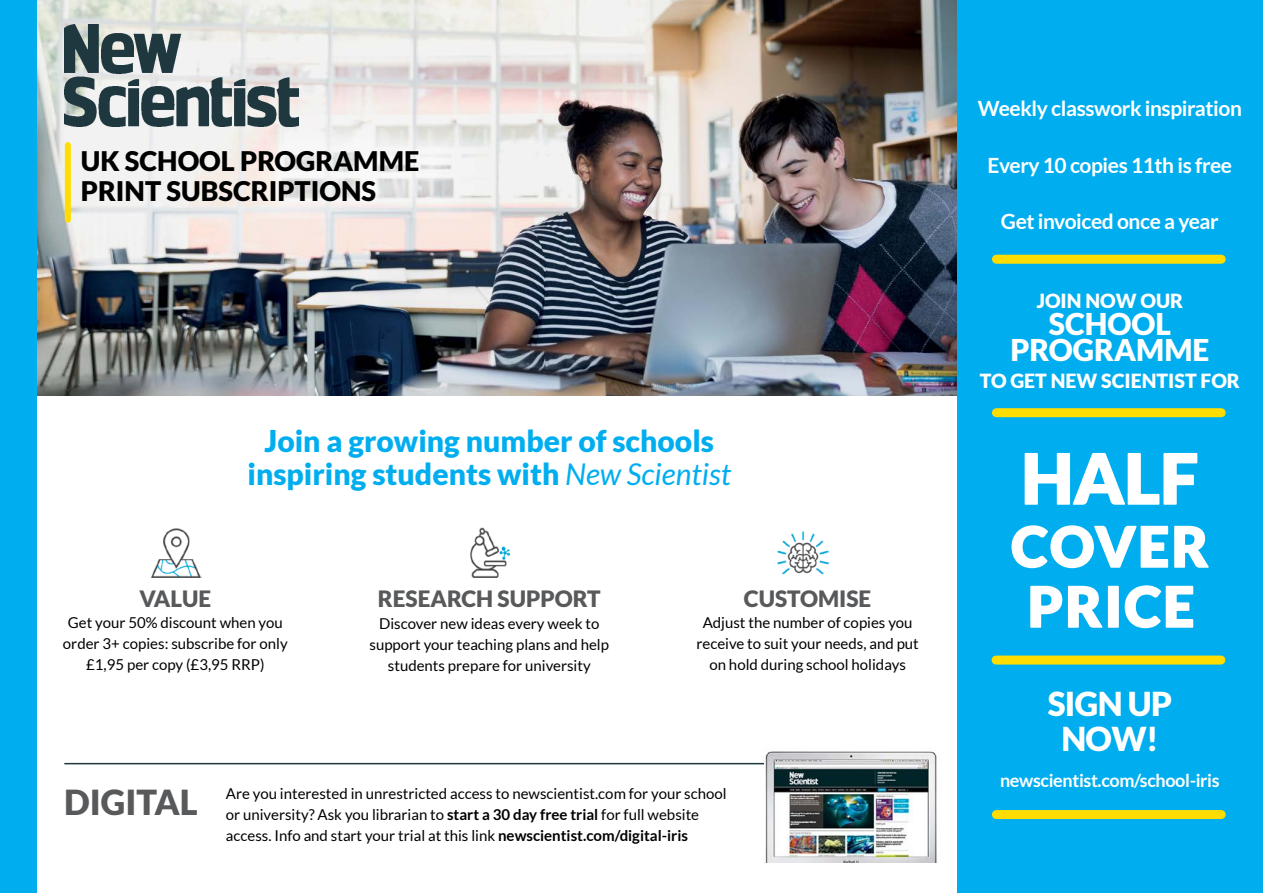
<style>
.page{position:relative;width:1263px;height:893px;background:#fff}
.page>*{position:absolute;margin:0;border:0;box-sizing:border-box;transform-origin:0 0}
.t1{font:900 69px "Lato";color:#fff}
.t2{font:900 55.5px/60px "Lato";letter-spacing:.04em;color:#fff}
.t3{font:900 34.5px "Lato";color:#58595b}
.t4{font:900 33px/35.4px "Lato";letter-spacing:-.02em;color:#fff;text-align:center}
.t5{font:900 30px/33px "Lato";color:#00aeef;text-align:center}
.t6{font:900 30px/26.4px "Lato";color:#fff;text-align:center}
.t7{font:900 27px/30px "Lato";color:#000}
.t8{font:900 22.5px "Lato";color:#58595b}
.t9{font:700 21px "Lato";letter-spacing:-.02em;color:#fff}
.t10{font:900 19.5px "Lato";color:#fff}
.t11{font:700 18px "Lato";letter-spacing:-.02em;color:#fff}
.t12{font:15px/21px "Lato";color:#000;text-align:center}
.s1{font-weight:400;font-style:italic}
.s2{font-weight:700}
</style>
<div class="page">
<hr style="left:65px;top:763px;width:859px;height:1px;background:#1f373e">
<img style="left:37px;top:0;width:920px;height:396px">
<div style="left:0;top:0;width:37px;height:893px;background:#00aeef"></div>
<img style="left:65px;top:24px;width:233px;height:102px">
<div style="left:65px;top:145px;width:6px;height:75px;background:#fd0"></div>
<img style="left:151px;top:528px;width:50px;height:49px">
<img style="left:470px;top:527px;width:41px;height:50px">
<img style="left:777px;top:531px;width:52px;height:44px">
<img style="left:765px;top:751px;width:172px;height:112px">
<div style="left:957px;top:0;width:306px;height:893px;background:#00aeef"></div>
<svg style="left:1024px;top:452px;width:174px;height:53px"></svg>
<svg style="left:1011px;top:525px;width:198px;height:44px"></svg>
<svg style="left:1030px;top:585px;width:73px;height:43px"></svg>
<div style="left:1108px;top:586px;width:11px;height:42px;border:2px solid #fff"></div>
<svg style="left:1124px;top:585px;width:70px;height:44px"></svg>
<div style="left:996px;top:408px;width:225px;height:9px;background:#fd0"></div>
<div style="left:996px;top:255px;width:225px;height:9px;background:#fd0"></div>
<div style="left:996px;top:656px;width:225px;height:9px;background:#fd0"></div>
<div style="left:996px;top:810px;width:225px;height:9px;background:#fd0"></div>
<h3 class="t7" style="left:81px;top:146px;width:340px">UK SCHOOL PROGRAMME<br>PRINT SUBSCRIPTIONS</h3>
<h3 class="t5" style="left:247px;top:424px;width:485px">Join a growing number of schools inspiring students with <span class="s1">New Scientist</span></h3>
<h3 class="t8" style="left:139px;top:586px;width:73px">VALUE</h3>
<p class="t12" style="left:63px;top:612px;width:226px">Get your 50% discount when you order 3+ copies: subscribe for only £1,95 per copy (£3,95 RRP)</p>
<h3 class="t8" style="left:378px;top:585px;width:224px">RESEARCH SUPPORT</h3>
<p class="t12" style="left:369px;top:613px;width:241px">Discover new ideas every week to support your teaching plans and help students prepare for university</p>
<h3 class="t8" style="left:744px;top:585px;width:129px">CUSTOMISE</h3>
<p class="t12" style="left:696px;top:612px;width:224px">Adjust the number of copies you receive to suit your needs, and put on hold during school holidays</p>
<h3 class="t3" style="left:64px;top:782px;width:135px">DIGITAL</h3>
<p class="t12" style="left:226px;top:783px;width:502px;text-align:left">Are you interested in unrestricted access to newscientist.com for your school or university? Ask you librarian to <span class="s2">start a 30 day free trial</span> for full website access. Info and start your trial at this link <span class="s2">newscientist.com/digital-iris</span></p>
<h3 class="t9" style="left:978px;top:97px;width:266px">Weekly classwork inspiration</h3>
<h3 class="t9" style="left:987px;top:153px;width:246px">Every 10 copies 11th is free</h3>
<h3 class="t9" style="left:1001px;top:209px;width:219px">Get invoiced once a year</h3>
<h3 class="t10" style="left:1037px;top:290px;width:148px">JOIN NOW OUR</h3>
<h3 class="t6" style="left:1010px;top:310px;width:201px">SCHOOL<br>PROGRAMME</h3>
<h3 class="t10" style="left:980px;top:369px;width:261px">TO GET NEW SCIENTIST FOR</h3>
<h1 class="t1" style="left:1021px;top:438px;width:179px">HALF</h1>
<h2 class="t2" style="left:1011px;top:515px;width:199px">COVER<br>PRICE</h2>
<h3 class="t4" style="left:1048px;top:685px;width:126px">SIGN UP<br>NOW!</h3>
<p class="t11" style="left:1000px;top:770px;width:221px">newscientist.com/school-iris</p>
</div>
